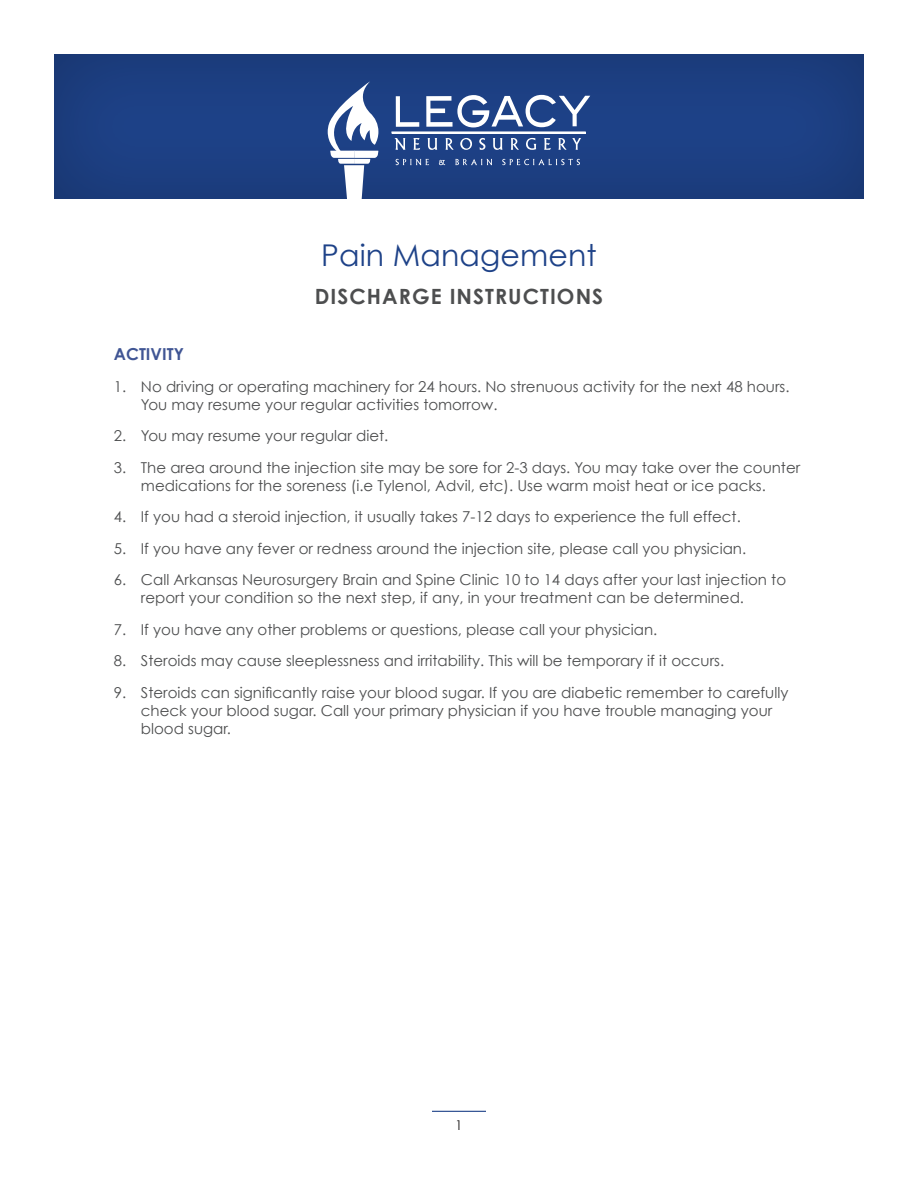
<style>
.page{position:relative;width:918px;height:1188px;background:#fff}
.page>*{position:absolute;margin:0;border:0;box-sizing:border-box;transform-origin:0 0}
.t1{font:30px "Century Gothic";letter-spacing:.005em;color:#1e4288}
.t2{font:700 21px "Century Gothic";letter-spacing:.05em;color:#4d4e4f}
.t3{font:700 16.5px "Century Gothic";color:#405594}
.t4{font:15px/18px "Century Gothic";color:#4d4e4f}
.t5{font:13.5px "Century Gothic";color:#232020}
</style>
<div class="page">
<div style="left:52px;top:53px;width:814px;height:147px;background:#1c3e81"></div>
<svg style="left:396px;top:96px;width:23px;height:31px"></svg>
<svg style="left:426px;top:95px;width:164px;height:32px"></svg>
<hr style="left:392px;top:132px;width:193px;height:1px;background:#fff">
<svg style="left:394px;top:138px;width:11px;height:12px"></svg>
<svg style="left:414px;top:138px;width:6px;height:12px"></svg>
<svg style="left:428px;top:138px;width:9px;height:12px"></svg>
<svg style="left:446px;top:138px;width:8px;height:12px"></svg>
<svg style="left:460px;top:138px;width:12px;height:12px"></svg>
<svg style="left:479px;top:138px;width:6px;height:12px"></svg>
<svg style="left:493px;top:138px;width:9px;height:12px"></svg>
<svg style="left:511px;top:138px;width:8px;height:12px"></svg>
<svg style="left:526px;top:138px;width:10px;height:12px"></svg>
<svg style="left:544px;top:138px;width:7px;height:12px"></svg>
<svg style="left:559px;top:138px;width:22px;height:12px"></svg>
<svg style="left:396px;top:159px;width:33px;height:6px"></svg>
<svg style="left:439px;top:160px;width:6px;height:5px"></svg>
<svg style="left:455px;top:159px;width:37px;height:6px"></svg>
<svg style="left:502px;top:159px;width:78px;height:6px"></svg>
<svg style="left:323px;top:81px;width:56px;height:119px"></svg>
<hr style="left:432px;top:1111px;width:54px;height:1px;background:#1e4288">
<p class="t1" style="left:321px;top:236px;width:277px">Pain Management</p>
<p class="t2" style="left:315px;top:283px;width:290px">DISCHARGE INSTRUCTIONS</p>
<p class="t3" style="left:114px;top:344px;width:71px">ACTIVITY</p>
<p class="t4" style="left:141px;top:377px;width:650px;text-indent:-27px">1. No driving or operating machinery for 24 hours. No strenuous activity for the next 48 hours.<br>You may resume your regular activities tomorrow.</p>
<p class="t4" style="left:114px;top:427px;width:276px">2. You may resume your regular diet.</p>
<p class="t4" style="left:114px;top:458px;width:688px;text-align:center">3. The area around the injection site may be sore for 2-3 days. You may take over the counter medications for the soreness (i.e Tylenol, Advil, etc). Use warm moist heat or ice packs.</p>
<p class="t4" style="left:114px;top:508px;width:628px">4. If you had a steroid injection, it usually takes 7-12 days to experience the full effect.</p>
<p class="t4" style="left:114px;top:539px;width:634px">5. If you have any fever or redness around the injection site, please call you physician.</p>
<p class="t4" style="left:141px;top:571px;width:647px;text-indent:-27px">6. Call Arkansas Neurosurgery Brain and Spine Clinic 10 to 14 days after your last injection to report your condition so the next step, if any, in your treatment can be determined.</p>
<p class="t4" style="left:114px;top:620px;width:545px">7. If you have any other problems or questions, please call your physician.</p>
<p class="t4" style="left:114px;top:652px;width:612px">8. Steroids may cause sleeplessness and irritability. This will be temporary if it occurs.</p>
<p class="t4" style="left:141px;top:683px;width:649px;text-indent:-27px">9. Steroids can significantly raise your blood sugar. If you are diabetic remember to carefully check your blood sugar. Call your primary physician if you have trouble managing your blood sugar.</p>
<p class="t5" style="left:455px;top:1117px;width:9px">1</p>
</div>
